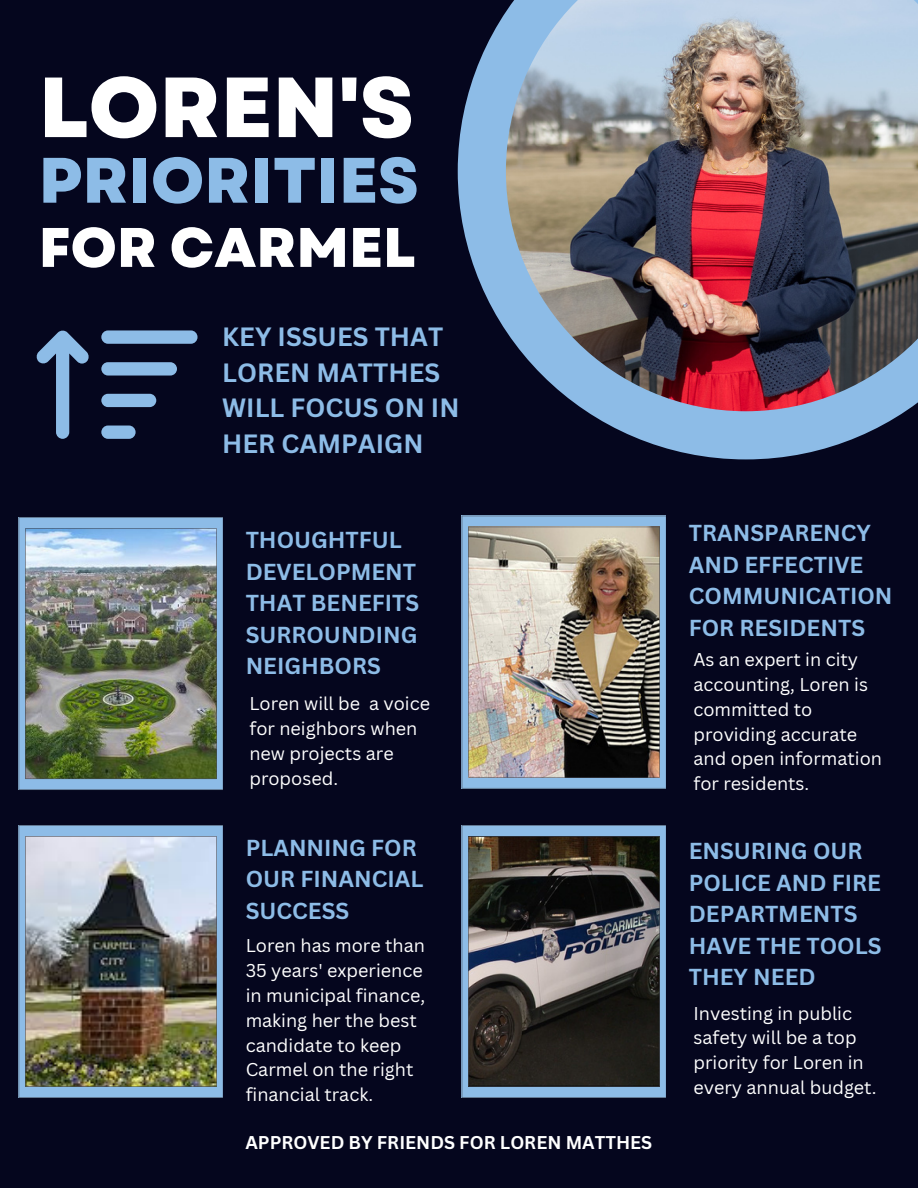
<style>
.page{position:relative;width:918px;height:1188px;background:#05061e}
.page>*{position:absolute;margin:0;border:0;box-sizing:border-box;transform-origin:0 0}
.t1{font:800 85.05px "Garet";color:#fff}
.t2{font:800 64.05px "Garet";color:#8dbce7}
.t3{font:800 55.65px "Garet";color:#fff}
.t4{font:700 25.8px/35.7px "Canva Sans";color:#8dbce7}
.t5{font:700 22.5px/31.5px "Canva Sans";color:#8dbce7}
.t6{font:18px/24.8px "Canva Sans";color:#fff}
.t7{font:700 18px "Canva Sans";color:#fff}
</style>
<div class="page">
<svg style="left:458px;top:12px;width:448px;height:447px;fill:#8dbce7"></svg>
<img style="left:506px;top:0;width:412px;height:411px">
<div style="left:101px;top:330px;width:97px;height:14px;background:#8dbce7;border-radius:7px"></div>
<div style="left:101px;top:362px;width:76px;height:14px;background:#8dbce7;border-radius:7px"></div>
<div style="left:101px;top:394px;width:55px;height:13px;background:#8dbce7;border-radius:7px"></div>
<div style="left:101px;top:426px;width:35px;height:13px;background:#8dbce7;border-radius:7px"></div>
<svg style="left:37px;top:330px;width:52px;height:109px"></svg>
<img style="left:19px;top:517px;width:204px;height:273px">
<img style="left:19px;top:825px;width:204px;height:273px">
<img style="left:462px;top:516px;width:204px;height:273px">
<svg style="left:462px;top:825px;width:204px;height:273px;background:#494c50"></svg>
<p class="t1" style="left:39px;top:46px;width:377px">LOREN'S</p>
<p class="t2" style="left:39px;top:134px;width:382px">PRIORITIES</p>
<p class="t3" style="left:39px;top:207px;width:378px">FOR CARMEL</p>
<p class="t4" style="left:222px;top:318px;width:239px">KEY ISSUES THAT<br>LOREN MATTHES<br>WILL FOCUS ON IN<br>HER CAMPAIGN</p>
<p class="t5" style="left:246px;top:524px;width:175px">THOUGHTFUL<br>DEVELOPMENT<br>THAT BENEFITS<br>SURROUNDING<br>NEIGHBORS</p>
<p class="t6" style="left:249px;top:691px;width:182px">Loren will be a voice for neighbors when new projects are proposed.</p>
<p class="t5" style="left:246px;top:832px;width:179px">PLANNING FOR<br>OUR FINANCIAL<br>SUCCESS</p>
<p class="t6" style="left:246px;top:933px;width:181px">Loren has more than<br>35 years' experience in municipal finance, making her the best candidate to keep<br>Carmel on the right financial track.</p>
<p class="t7" style="left:245px;top:1130px;width:408px">APPROVED BY FRIENDS FOR LOREN MATTHES</p>
<p class="t5" style="left:689px;top:517px;width:205px">TRANSPARENCY<br>AND EFFECTIVE<br>COMMUNICATION<br>FOR RESIDENTS</p>
<p class="t6" style="left:693px;top:647px;width:190px">As an expert in city accounting, Loren is committed to providing accurate and open information for residents.</p>
<p class="t5" style="left:689px;top:835px;width:194px">ENSURING OUR<br>POLICE AND FIRE<br>DEPARTMENTS<br>HAVE THE TOOLS<br>THEY NEED</p>
<p class="t6" style="left:693px;top:1000px;width:184px">Investing in public safety will be a top priority for Loren in every annual budget.</p>
</div>
